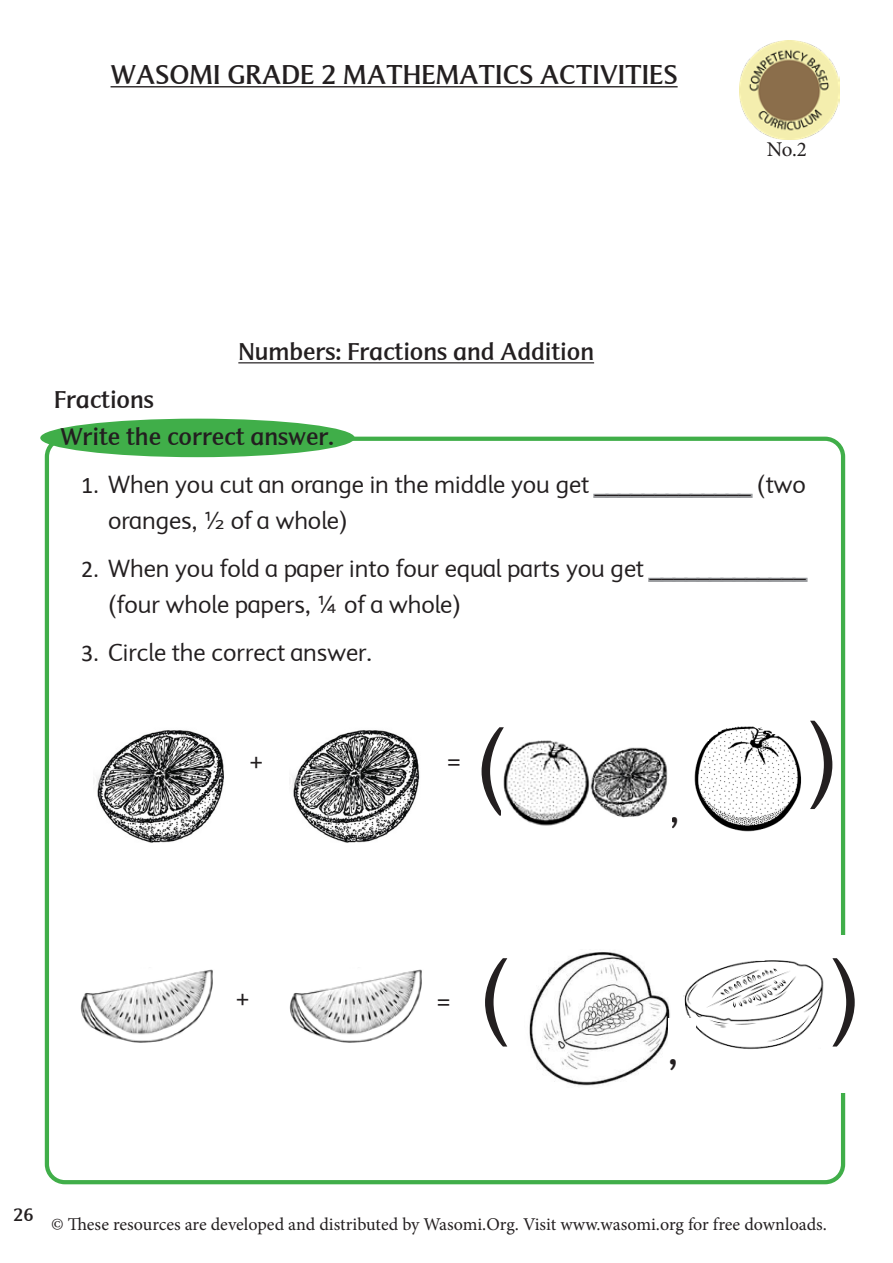
<style>
.page{position:relative;width:893px;height:1263px;background:#fff}
.page>*{position:absolute;margin:0;border:0;box-sizing:border-box;transform-origin:0 0}
.t1{font:90px "Barclays Sans";color:#231f20}
.t2{font:45px "Barclays Sans";color:#231f20}
.t3{font:700 27px "Barclays";color:#231f20}
.t4{font:27px "Barclays Sans";color:#231f20}
.t5{font:24px/36px "Barclays Sans";color:#231f20}
.t6{font:700 24px "Barclays";color:#231f20}
.t7{font:21px "Minion Pro";color:#231f20}
.t8{font:18px "Minion Pro";color:#231f20}
.t9{font:700 18px "Barclays";color:#231f20}
.s1{font-family:"Calibri"}
.s2{color:#999b9e}
</style>
<div class="page">
<div style="left:45px;top:437px;width:800px;height:747px;border:4px solid #40ae49;border-radius:18px"></div>
<div style="left:40px;top:419px;width:315px;height:38px;background:#40ae49;border-radius:50%"></div>
<img style="left:503px;top:740px;width:165px;height:86px">
<img style="left:97px;top:730px;width:127px;height:113px">
<img style="left:293px;top:730px;width:127px;height:113px">
<img style="left:81px;top:969px;width:132px;height:74px">
<img style="left:289px;top:969px;width:133px;height:74px">
<img style="left:529px;top:952px;width:141px;height:134px">
<img style="left:683px;top:960px;width:141px;height:89px">
<div style="left:668px;top:1018px;width:27px;height:74px;background:#fff"></div>
<div style="left:825px;top:935px;width:36px;height:157px;background:#fff"></div>
<img style="left:694px;top:726px;width:108px;height:105px">
<img style="left:739px;top:40px;width:101px;height:100px">
<hr style="left:111px;top:86px;width:567px;height:1px;background:#231f20">
<hr style="left:238px;top:362px;width:356px;height:1px;background:#231f20">
<p class="t5" style="left:81px;top:51px;width:263px"><span class="s1">6.</span> Draw the next pattern.</p>
<p class="t3" style="left:111px;top:57px;width:569px">WASOMI GRADE 2 MATHEMATICS ACTIVITIES</p>
<p class="t7" style="left:767px;top:135px;width:42px">No.2</p>
<p class="t6" style="left:238px;top:336px;width:357px">Numbers: Fractions and Addition</p>
<p class="t6" style="left:54px;top:383px;width:101px">Fractions</p>
<p class="t6" style="left:60px;top:421px;width:276px">Write the correct answer.</p>
<p class="t5" style="left:108px;top:466px;width:699px;text-indent:-27px"><span class="s1">1.</span> When you cut an orange in the middle you get <span class="s2">_____________</span> (two oranges, ½ of a whole)</p>
<p class="t5" style="left:108px;top:550px;width:699px;text-indent:-27px"><span class="s1">2.</span> When you fold a paper into four equal parts you get <span class="s2">_____________ </span>(four whole papers, ¼ of a whole)</p>
<p class="t5" style="left:81px;top:634px;width:293px"><span class="s1">3.</span> Circle the correct answer.</p>
<p class="t4" style="left:250px;top:745px;width:15px">+</p>
<p class="t4" style="left:447px;top:745px;width:15px">=</p>
<p class="t1" style="left:475px;top:704px;width:35px">(</p>
<p class="t4" style="left:236px;top:981px;width:15px">+</p>
<p class="t4" style="left:437px;top:984px;width:15px">=</p>
<p class="t1" style="left:478px;top:935px;width:35px">(</p>
<p class="t2" style="left:669px;top:776px;width:12px">,</p>
<p class="t2" style="left:668px;top:1018px;width:12px">,</p>
<p class="t9" style="left:13px;top:1203px;width:22px">26</p>
<p class="t8" style="left:51px;top:1212px;width:777px">© These resources are developed and distributed by Wasomi.Org. Visit www.wasomi.org for free downloads.</p>
</div>
